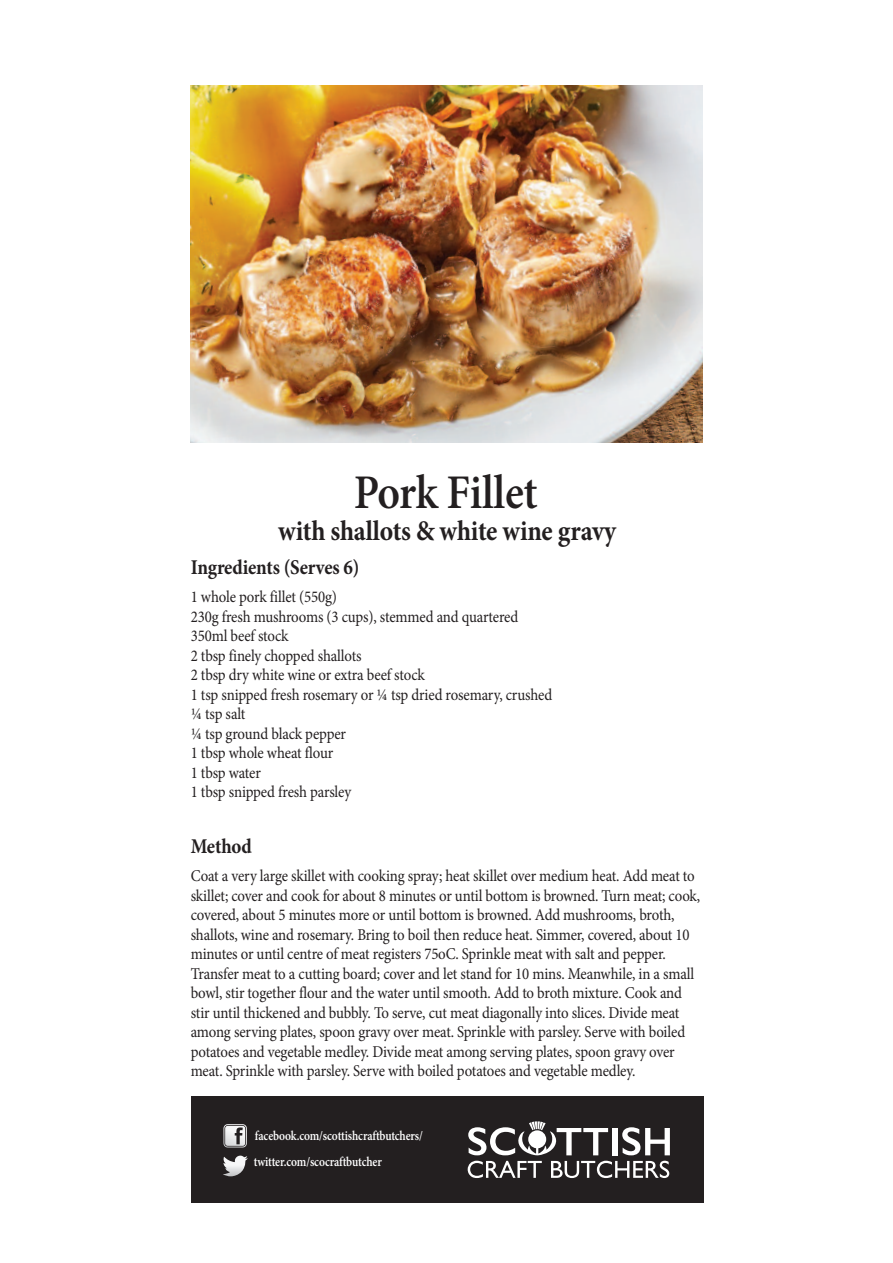
<style>
.page{position:relative;width:893px;height:1263px;background:#fff}
.page>*{position:absolute;margin:0;border:0;box-sizing:border-box;transform-origin:0 0}
.t1{font:600 48.45px "Minion Pro";letter-spacing:-.01em;color:#231f20;scale:.9 1}
.t2{font:700 28.5px "Minion Pro";letter-spacing:-.01em;color:#231f20;scale:.9 1}
.t3{font:700 21px "Minion Pro";letter-spacing:-.01em;color:#231f20;scale:.9 1}
.t4{font:16.5px/19.5px "Minion Pro";letter-spacing:-.01em;color:#231f20;scale:.9 1}
.t5{font:600 13.5px "Minion Pro";letter-spacing:-.01em;color:#fff;scale:.85 1}
</style>
<div class="page">
<div style="left:192px;top:1096px;width:512px;height:106px;background:#231f20"></div>
<svg style="left:468px;top:1161px;width:74px;height:17px"></svg>
<svg style="left:551px;top:1161px;width:118px;height:17px"></svg>
<svg style="left:468px;top:1121px;width:140px;height:34px"></svg>
<div style="left:612px;top:1128px;width:5px;height:27px;background:#fff"></div>
<svg style="left:622px;top:1127px;width:48px;height:28px"></svg>
<img style="left:190px;top:85px;width:512px;height:357px">
<svg style="left:223px;top:1155px;width:25px;height:21px"></svg>
<svg style="left:223px;top:1124px;width:24px;height:23px"></svg>
<h1 class="t1" style="left:354px;top:474px;width:206px">Pork Fillet</h1>
<h2 class="t2" style="left:278px;top:520px;width:377px">with shallots &amp; white wine gravy</h2>
<p class="t3" style="left:191px;top:560px;width:189px">Ingredients (Serves 6)</p>
<p class="t4" style="left:191px;top:589px;width:403px">1 whole pork fillet (550g)<br>230g fresh mushrooms (3 cups), stemmed and quartered<br>350ml beef stock<br>2 tbsp finely chopped shallots<br>2 tbsp dry white wine or extra beef stock<br>1 tsp snipped fresh rosemary or ¼ tsp dried rosemary, crushed ¼ tsp salt<br>¼ tsp ground black pepper<br>1 tbsp whole wheat flour<br>1 tbsp water<br>1 tbsp snipped fresh parsley</p>
<p class="t3" style="left:191px;top:839px;width:69px">Method</p>
<p class="t4" style="left:191px;top:868px;width:568px">Coat a very large skillet with cooking spray; heat skillet over medium heat. Add meat to skillet; cover and cook for about 8 minutes or until bottom is browned. Turn meat; cook, covered, about 5 minutes more or until bottom is browned. Add mushrooms, broth, shallots, wine and rosemary. Bring to boil then reduce heat. Simmer, covered, about 10 minutes or until centre of meat registers 75oC. Sprinkle meat with salt and pepper.<br>Transfer meat to a cutting board; cover and let stand for 10 mins. Meanwhile, in a small bowl, stir together flour and the water until smooth. Add to broth mixture. Cook and stir until thickened and bubbly. To serve, cut meat diagonally into slices. Divide meat among serving plates, spoon gravy over meat. Sprinkle with parsley. Serve with boiled potatoes and vegetable medley. Divide meat among serving plates, spoon gravy over meat. Sprinkle with parsley. Serve with boiled potatoes and vegetable medley.</p>
<p class="t5" style="left:255px;top:1131px;width:199px">facebook.com/scottishcraftbutchers/</p>
<p class="t5" style="left:254px;top:1157px;width:152px">twitter.com/scocraftbutcher</p>
</div>
